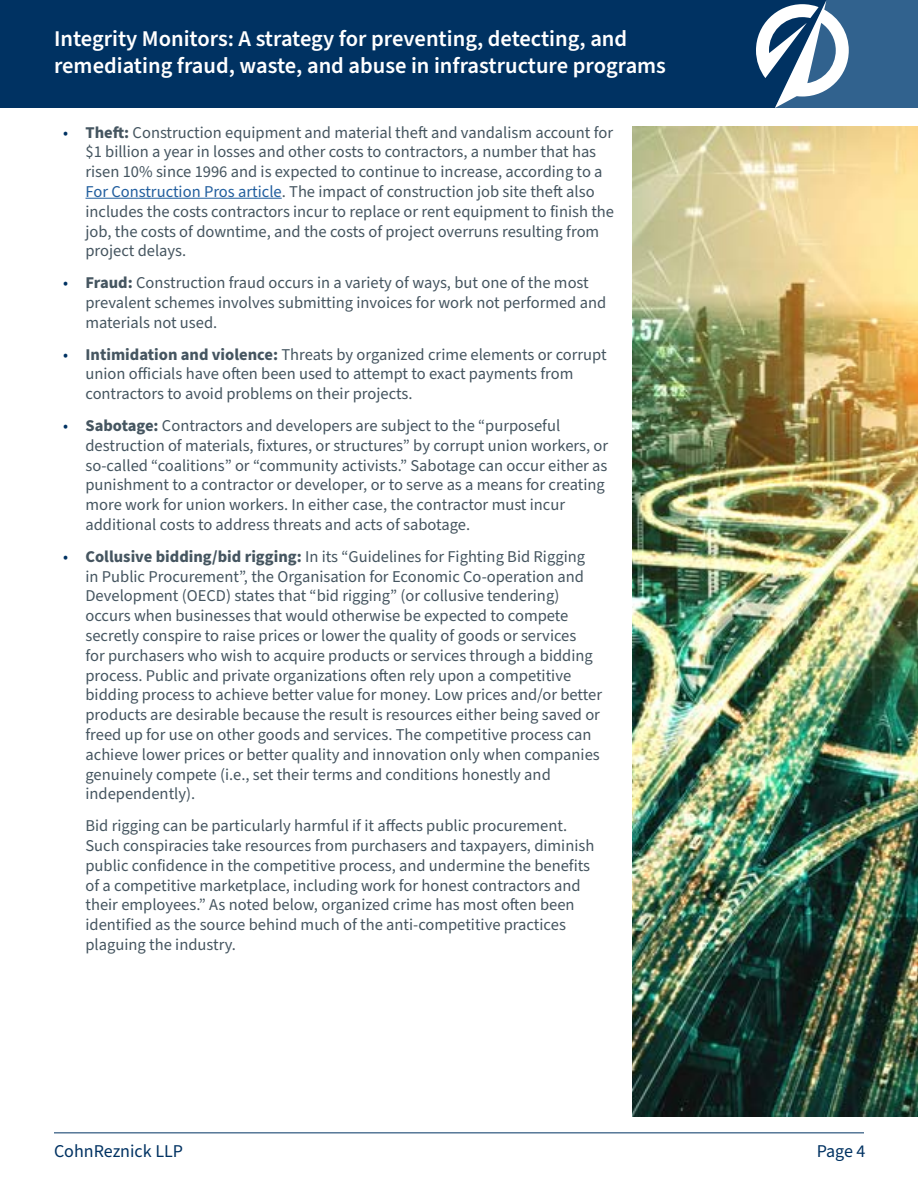
<style>
.page{position:relative;width:918px;height:1188px;background:#fff}
.page>*{position:absolute;margin:0;border:0;box-sizing:border-box;transform-origin:0 0}
.t1{font:600 22.5px/27px "Source Sans Pro";color:#fff}
.t2{font:18px "Source Sans Pro";color:#003262}
.t3{font:16.5px/19.8px "Source Sans Pro";color:#455560}
.s1{color:#003262}
.s2{font-weight:700}
.s3{color:#215e9e}
</style>
<div class="page">
<hr style="left:54px;top:1132px;width:810px;height:1px;background:#003262">
<hr style="left:86px;top:198px;width:196px;height:1px;background:#215e9e">
<img style="left:632px;top:127px;width:286px;height:990px">
<div style="left:0;top:0;width:918px;height:108px;background:#31628e"></div>
<div style="left:0;top:0;width:756px;height:108px;background:#003262"></div>
<svg style="left:756px;top:0;width:93px;height:108px"></svg>
<p class="t1" style="left:54px;top:26px;width:614px">Integrity Monitors: A strategy for preventing, detecting, and remediating fraud, waste, and abuse in infrastructure programs</p>
<p class="t3" style="left:86px;top:123px;width:530px;text-indent:-22px"><span class="s1">•</span> <span class="s2">Theft:</span> Construction equipment and material theft and vandalism account for $1 billion a year in losses and other costs to contractors, a number that has risen 10% since 1996 and is expected to continue to increase, according to a <span class="s3">For Construction Pros article</span>. The impact of construction job site theft also includes the costs contractors incur to replace or rent equipment to finish the job, the costs of downtime, and the costs of project overruns resulting from project delays.</p>
<p class="t3" style="left:86px;top:273px;width:522px;text-indent:-22px"><span class="s1">•</span> <span class="s2">Fraud:</span> Construction fraud occurs in a variety of ways, but one of the most prevalent schemes involves submitting invoices for work not performed and materials not used.</p>
<p class="t3" style="left:86px;top:345px;width:523px;text-indent:-22px"><span class="s1">•</span> <span class="s2">Intimidation and violence:</span> Threats by organized crime elements or corrupt union officials have often been used to attempt to exact payments from contractors to avoid problems on their projects.</p>
<p class="t3" style="left:86px;top:416px;width:524px;text-indent:-22px"><span class="s1">•</span> <span class="s2">Sabotage:</span> Contractors and developers are subject to the “purposeful destruction of materials, fixtures, or structures” by corrupt union workers, or so-called “coalitions” or “community activists.” Sabotage can occur either as punishment to a contractor or developer, or to serve as a means for creating more work for union workers. In either case, the contractor must incur additional costs to address threats and acts of sabotage.</p>
<p class="t3" style="left:86px;top:547px;width:518px;text-indent:-22px"><span class="s1">•</span> <span class="s2">Collusive bidding/bid rigging:</span> In its “Guidelines for Fighting Bid Rigging in Public Procurement”, the Organisation for Economic Co-operation and Development (OECD) states that “bid rigging” (or collusive tendering) occurs when businesses that would otherwise be expected to compete secretly conspire to raise prices or lower the quality of goods or services<br>for purchasers who wish to acquire products or services through a bidding process. Public and private organizations often rely upon a competitive bidding process to achieve better value for money. Low prices and/or better products are desirable because the result is resources either being saved or freed up for use on other goods and services. The competitive process can achieve lower prices or better quality and innovation only when companies genuinely compete (i.e., set their terms and conditions honestly and independently).</p>
<p class="t3" style="left:86px;top:816px;width:510px">Bid rigging can be particularly harmful if it affects public procurement.<br>Such conspiracies take resources from purchasers and taxpayers, diminish public confidence in the competitive process, and undermine the benefits of a competitive marketplace, including work for honest contractors and their employees.” As noted below, organized crime has most often been identified as the source behind much of the anti-competitive practices plaguing the industry.</p>
<p class="t2" style="left:54px;top:1138px;width:131px">CohnReznick LLP</p>
<p class="t2" style="left:817px;top:1138px;width:50px">Page 4</p>
</div>
